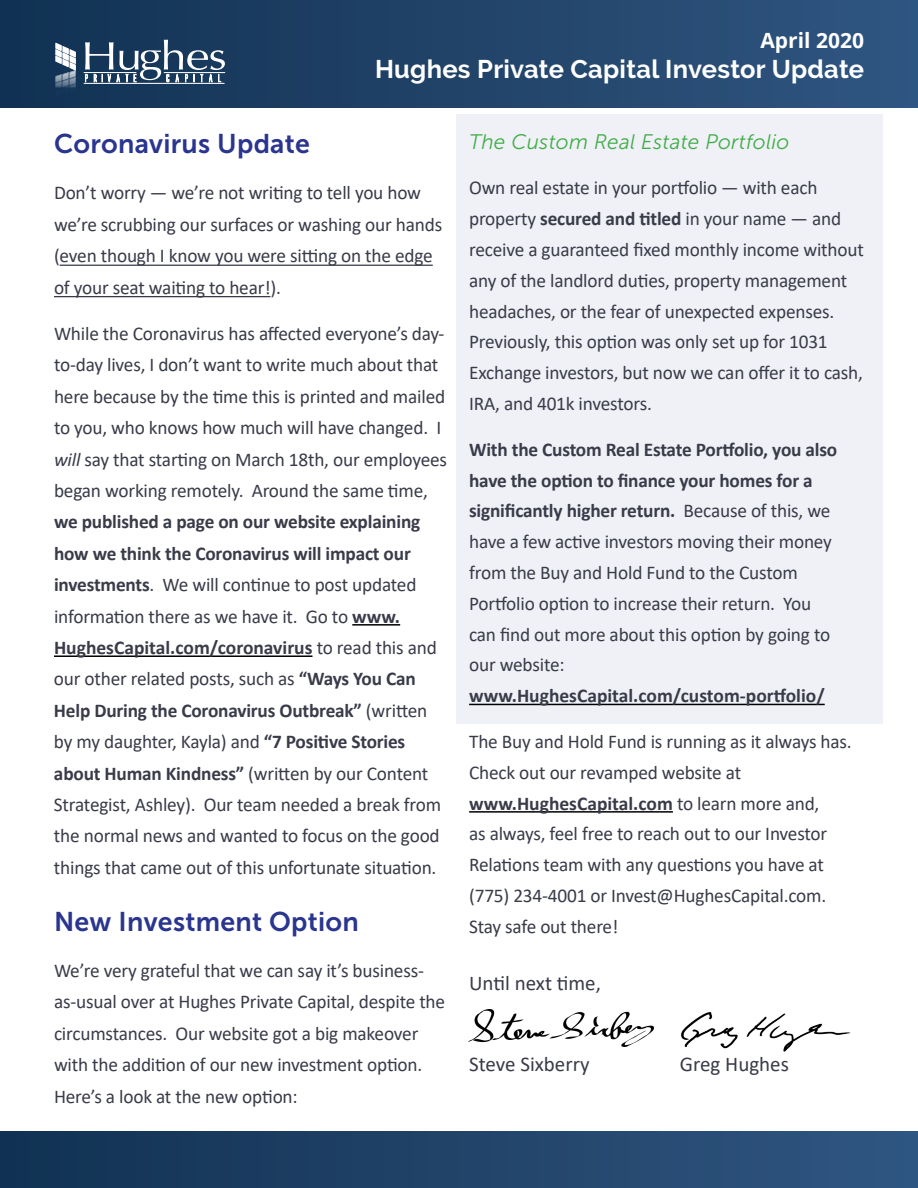
<style>
.page{position:relative;width:918px;height:1188px;background:#fff}
.page>*{position:absolute;margin:0;border:0;box-sizing:border-box;transform-origin:0 0}
.t1{font:27px "Museo Sans 700";letter-spacing:.01em;color:#2a358f}
.t2{font:700 25.5px "Raleway";letter-spacing:.01em;color:#fff}
.t3{font:21px "Calibri";color:#393b49}
.t4{font:italic 21px "Museo Sans 300";letter-spacing:.01em;color:#41ad49}
.t5{font:700 21px "Open Sans";color:#fff}
.t6{font:19.5px/31.3px "Calibri";letter-spacing:-.01em;color:#393b49}
.t7{font:700 19.5px "Calibri";color:#393b49}
.s1{font-style:italic}
.s2{font-weight:700}
</style>
<div class="page">
<div style="left:0;top:0;width:918px;height:108px;background:linear-gradient(to right,#123252,#305581)"></div>
<svg style="left:55px;top:43px;width:22px;height:53px"></svg>
<hr style="left:84px;top:72px;width:52px;height:1px;background:#fff">
<hr style="left:84px;top:83px;width:140px;height:1px;background:#fff">
<svg style="left:85px;top:40px;width:140px;height:42px"></svg>
<div style="left:0;top:1132px;width:918px;height:56px;background:linear-gradient(to right,#113152,#305681)"></div>
<div style="left:456px;top:115px;width:426px;height:609px;background:#f0f1f7"></div>
<hr style="left:60px;top:265px;width:373px;height:1px;background:#393b49">
<hr style="left:54px;top:296px;width:216px;height:1px;background:#393b49">
<hr style="left:352px;top:624px;width:48px;height:2px;background:#000">
<hr style="left:54px;top:655px;width:259px;height:2px;background:#000">
<hr style="left:469px;top:704px;width:356px;height:1px;background:#000">
<hr style="left:469px;top:811px;width:204px;height:2px;background:#000">
<img style="left:682px;top:1012px;width:168px;height:40px">
<img style="left:468px;top:1009px;width:186px;height:38px">
<p class="t5" style="left:760px;top:25px;width:105px">April 2020</p>
<h2 class="t2" style="left:375px;top:55px;width:490px">Hughes Private Capital Investor Update</h2>
<h1 class="t1" style="left:54px;top:129px;width:257px">Coronavirus Update</h1>
<p class="t6" style="left:54px;top:177px;width:390px">Don’t worry ― we’re not writing to tell you how we’re scrubbing our surfaces or washing our hands (even though I know you were sitting on the edge of your seat waiting to hear!).</p>
<p class="t6" style="left:54px;top:317px;width:395px">While the Coronavirus has affected everyone’s day&shy;to-day lives, I don’t want to write much about that here because by the time this is printed and mailed to you, who knows how much will have changed. I <span class="s1">will</span> say that starting on March 18th, our employees began working remotely. Around the same time,</p>
<p class="t6" style="left:54px;top:506px;width:389px"><span class="s2">we published a page on our website explaining how we think the Coronavirus will impact our investments</span>. We will continue to post updated information there as we have it. Go to <span class="s2">www.<br>HughesCapital.com/coronavirus</span> to read this and our other related posts, such as <span class="s2">“Ways You Can Help During the Coronavirus Outbreak”</span> (written by my daughter, Kayla) and <span class="s2">“7 Positive Stories about Human Kindness”</span> (written by our Content Strategist, Ashley). Our team needed a break from the normal news and wanted to focus on the good things that came out of this unfortunate situation.</p>
<h1 class="t1" style="left:54px;top:906px;width:307px">New Investment Option</h1>
<p class="t6" style="left:54px;top:954px;width:393px">We’re very grateful that we can say it’s business&shy;as-usual over at Hughes Private Capital, despite the circumstances. Our website got a big makeover with the addition of our new investment option.<br>Here’s a look at the new option:</p>
<p class="t4" style="left:469px;top:130px;width:322px">The Custom Real Estate Portfolio</p>
<p class="t6" style="left:469px;top:172px;width:396px;line-height:30.8px">Own real estate in your portfolio — with each property <span class="s2">secured and titled</span> in your name — and receive a guaranteed fixed monthly income without any of the landlord duties, property management headaches, or the fear of unexpected expenses.<br>Previously, this option was only set up for 1031<br>Exchange investors, but now we can offer it to cash, IRA, and 401k investors.</p>
<p class="t6" style="left:469px;top:433px;width:370px;line-height:30.8px"><span class="s2">With the Custom Real Estate Portfolio, you also have the option to finance your homes for a significantly higher return.</span> Because of this, we have a few active investors moving their money from the Buy and Hold Fund to the Custom Portfolio option to increase their return. You can find out more about this option by going to our website:</p>
<p class="t7" style="left:469px;top:682px;width:357px">www.HughesCapital.com/custom-portfolio/</p>
<p class="t6" style="left:469px;top:726px;width:384px;line-height:30.8px">The Buy and Hold Fund is running as it always has.<br>Check out our revamped website at <span class="s2">www.HughesCapital.com</span> to learn more and,<br>as always, feel free to reach out to our Investor Relations team with any questions you have at (775) 234-4001 or Invest@HughesCapital.com.<br>Stay safe out there!</p>
<p class="t3" style="left:469px;top:968px;width:133px">Until next time,</p>
<p class="t3" style="left:469px;top:1049px;width:122px">Steve Sixberry</p>
<p class="t3" style="left:680px;top:1049px;width:111px">Greg Hughes</p>
</div>
